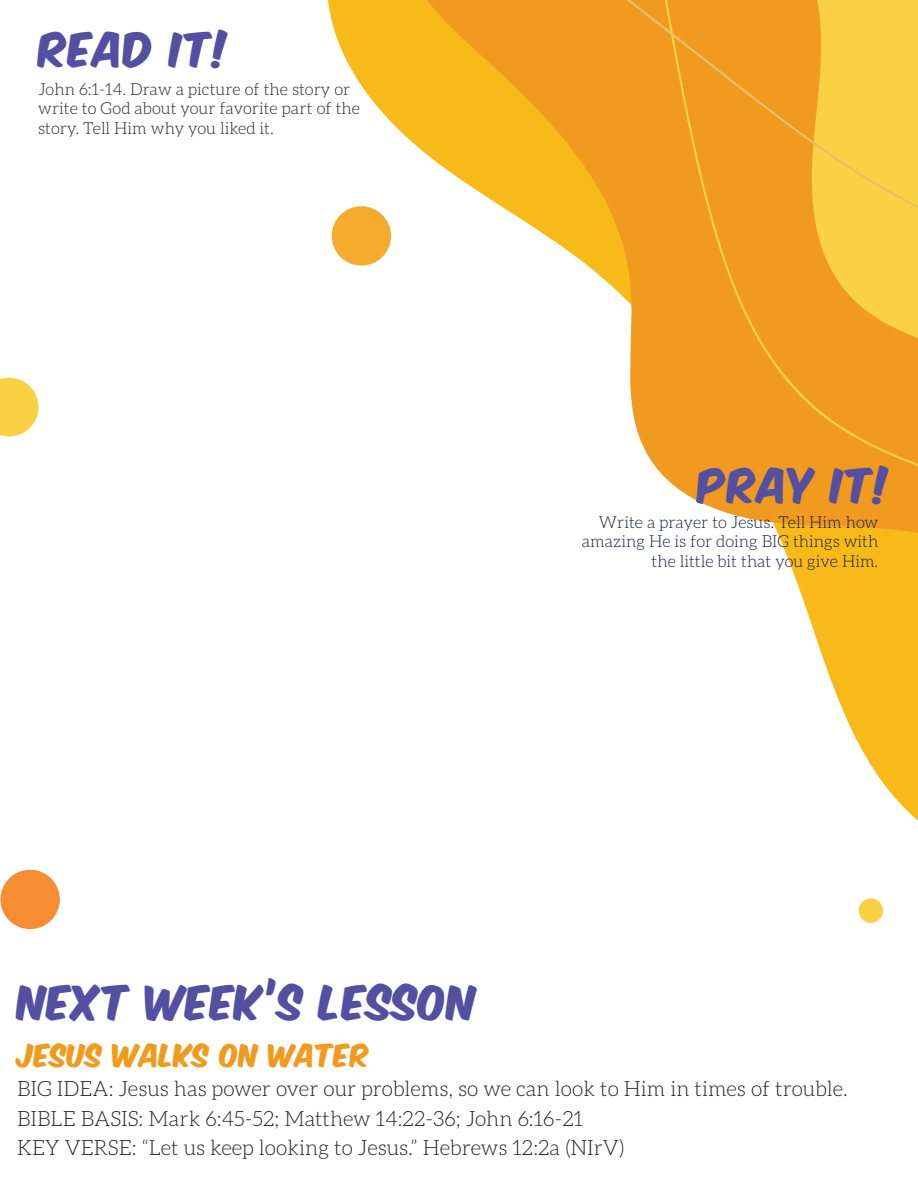
<style>
.page{position:relative;width:918px;height:1188px;background:#fff}
.page>*{position:absolute;margin:0;border:0;box-sizing:border-box;transform-origin:0 0}
.t1{font:40.5px "Komika Axis";letter-spacing:.03em;color:#554fa1}
.t2{font:27px "Komika Axis";letter-spacing:.02em;color:#f09a20}
.t3{font:300 21px/29.4px "Aleo";color:#212223}
.t4{font:300 16.5px/19.8px "Aleo";color:#212223}
.t5{font:300 16.5px/19.8px "Aleo";color:#151d45;text-align:right}
</style>
<div class="page">
<svg style="left:328px;top:0;width:590px;height:821px"></svg>
<svg style="left:413px;top:0;width:505px;height:545px"></svg>
<svg style="left:661px;top:227px;width:257px;height:253px;background:#f1a124"></svg>
<svg style="left:601px;top:0;width:317px;height:227px;background:#f3ac2b"></svg>
<div style="left:332px;top:206px;width:59px;height:60px;background:#f5ab2e;border-radius:50%"></div>
<div style="left:0;top:870px;width:60px;height:59px;background:#f78d32;border-radius:50%"></div>
<div style="left:859px;top:898px;width:24px;height:25px;background:#fad142;border-radius:50%"></div>
<svg style="left:0;top:377px;width:39px;height:60px"></svg>
<h1 class="t1" style="left:39px;top:29px;width:192px">READ IT!</h1>
<p class="t4" style="left:38px;top:79px;width:323px">John 6:1-14. Draw a picture of the story or write to God about your favorite part of the story. Tell Him why you liked it.</p>
<h1 class="t1" style="left:698px;top:465px;width:194px">PRAY IT!</h1>
<p class="t5" style="left:582px;top:512px;width:298px">Write a prayer to Jesus. Tell Him how amazing He is for doing BIG things with the little bit that you give Him.</p>
<h1 class="t1" style="left:18px;top:982px;width:460px">NEXT WEEK’S LESSON</h1>
<p class="t2" style="left:17px;top:1042px;width:354px">JESUS WALKS ON WATER</p>
<p class="t3" style="left:17px;top:1074px;width:832px">BIG IDEA: Jesus has power over our problems, so we can look to Him in times of trouble.<br>BIBLE BASIS: Mark 6:45-52; Matthew 14:22-36; John 6:16-21<br>KEY VERSE: “Let us keep looking to Jesus.” Hebrews 12:2a (NIrV)</p>
</div>
